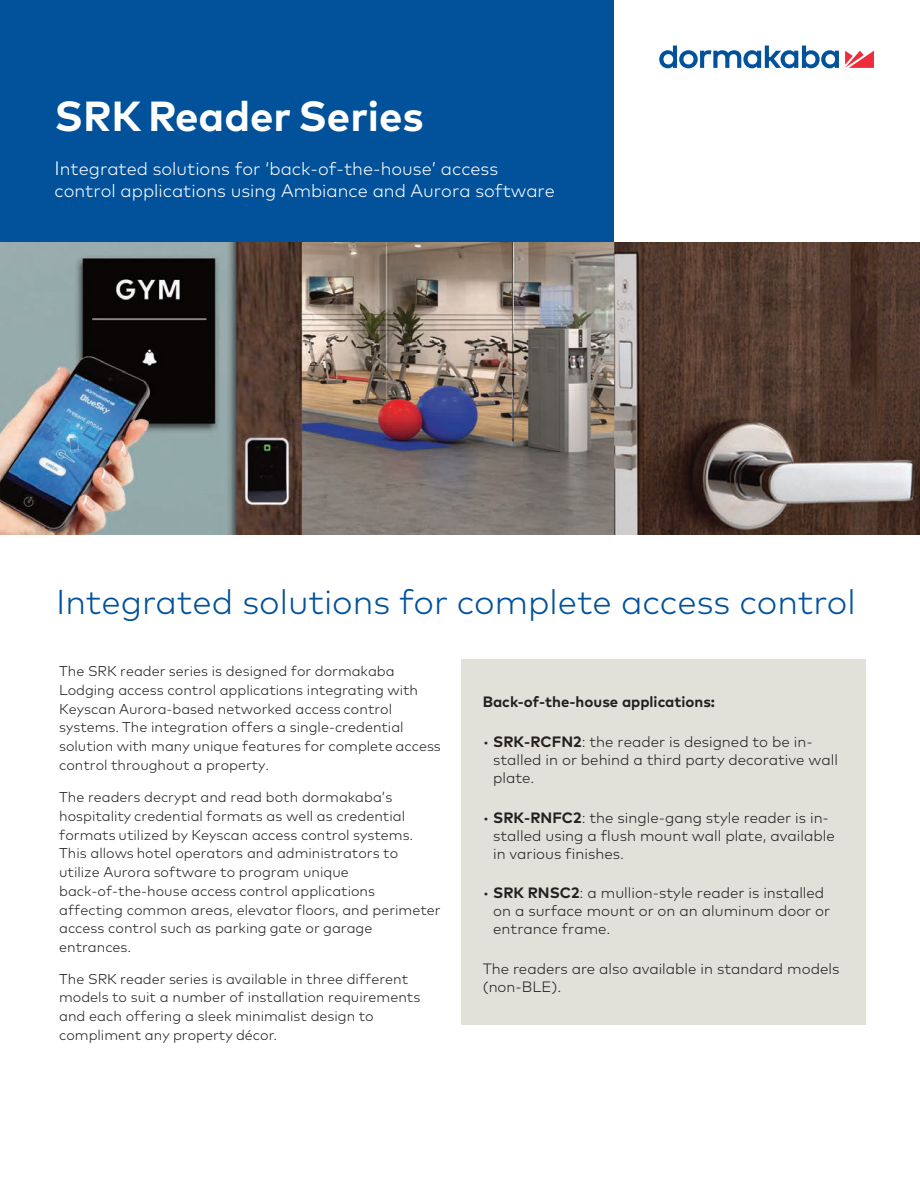
<style>
.page{position:relative;width:920px;height:1191px;background:#fff}
.page>*{position:absolute;margin:0;border:0;box-sizing:border-box;transform-origin:0 0}
.t1{font:700 42px "Mark Pro";color:#fff}
.t2{font:300 34.5px "Mark Pro";color:#01519b}
.t3{font:300 18px/21.6px "Mark";color:#fff}
.t4{font:300 15px/18px "Mark Pro";color:#231f20}
.t5{font:700 15px "Mark Pro";color:#231f20}
.t6{font:300 14.25px/18.8px "Mark Pro";color:#231f20}
.s1{font-size:19.5px}
.s2{font-family:"Mark"}
.s3{font-weight:700}
</style>
<div class="page">
<svg style="left:845px;top:51px;width:28px;height:17px"></svg>
<svg style="left:659px;top:46px;width:179px;height:22px"></svg>
<div style="left:0;top:0;width:613px;height:244px;background:#01519b"></div>
<img style="left:0;top:242px;width:919px;height:292px">
<div style="left:461px;top:658px;width:405px;height:366px;background:#e2e1d9"></div>
<h1 class="t1" style="left:55px;top:92px;width:371px">SRK Reader Series</h1>
<p class="t3" style="left:55px;top:158px;width:502px"><span class="s1">I</span>ntegrated solutions for ‘back-of-the-house’ access control applications using Ambiance and Aurora software</p>
<h2 class="t2" style="left:56px;top:582px;width:801px">Integrated solutions for complete access control</h2>
<p class="t6" style="left:59px;top:661px;width:383px">The SRK reader series is designed for dormakaba Lodging access control applications integrating with Keyscan Aurora-based networked access control systems. The integration offers a single-credential solution with many unique features for complete access control throughout a property.</p>
<p class="t6" style="left:59px;top:787px;width:383px">The readers decrypt and read both dormakaba’s hospitality credential formats as well as credential formats utilized by Keyscan access control systems.<br>This allows <span class="s2">hotel operators</span> and administrators to utilize Aurora software to program unique back-of-the-house access control applications affecting common areas, elevator floors, and perimeter access control such as parking gate or garage entrances.</p>
<p class="t6" style="left:59px;top:969px;width:362px">The SRK reader series is available in three different models to suit a number of installation requirements and each offering a sleek minimalist design to compliment any property décor.</p>
<p class="t5" style="left:482px;top:693px;width:234px">Back-of-the-house applications:</p>
<p class="t4" style="left:493px;top:732px;width:346px;text-indent:-11px">• <span class="s3">SRK-RCFN2</span>: the reader is designed to be in&shy;stalled in or behind a third party decorative wall plate.</p>
<p class="t4" style="left:493px;top:808px;width:343px;text-indent:-10px">• <span class="s3">SRK-RNFC2</span>: the single-gang style reader is in&shy;stalled using a flush mount wall plate, available in various finishes.</p>
<p class="t4" style="left:493px;top:884px;width:338px;text-indent:-11px">• <span class="s3">SRK RNSC2</span>: a mullion-style reader is installed on a surface mount or on an aluminum door or entrance frame.</p>
<p class="t4" style="left:482px;top:959px;width:358px">The readers are also available in standard models (non-BLE).</p>
</div>
